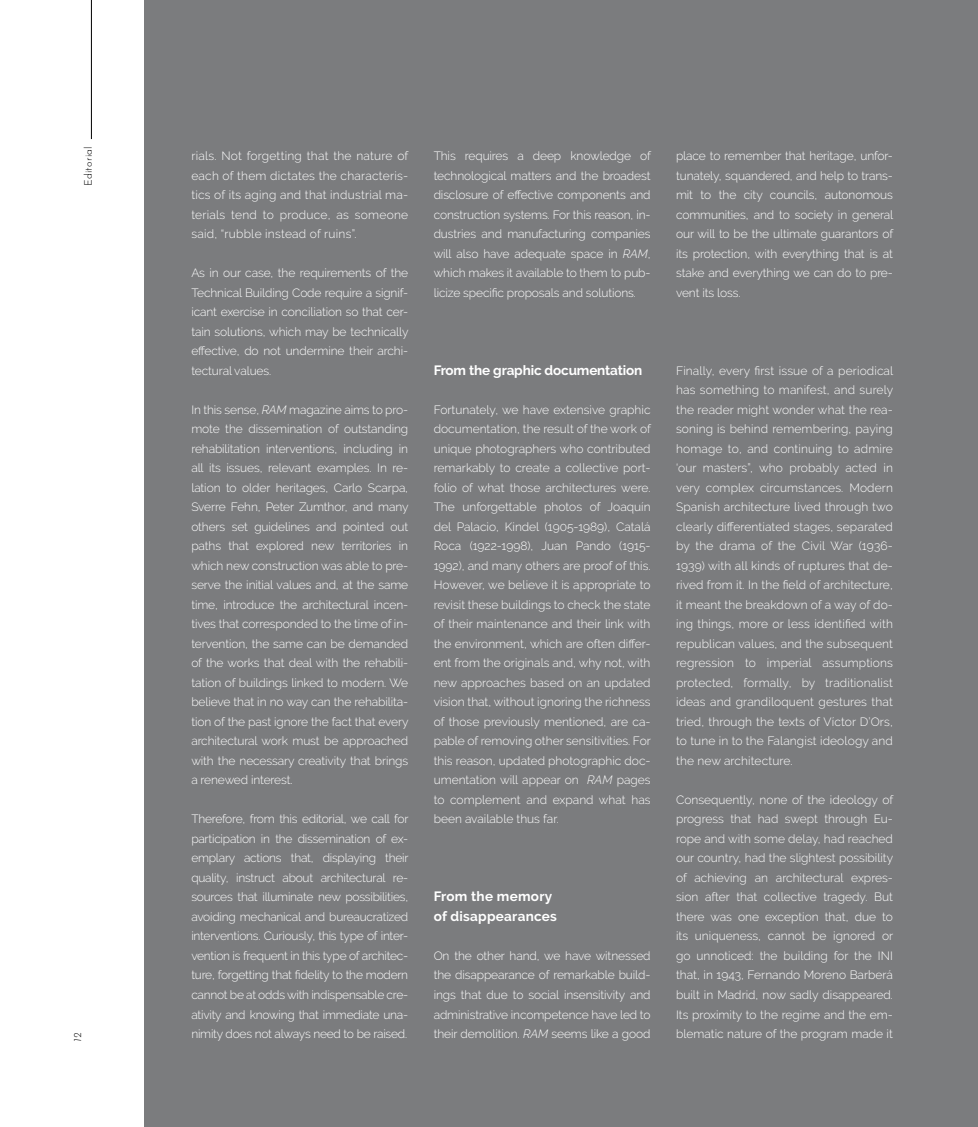
<style>
.page{position:relative;width:978px;height:1127px;background:#fff}
.page>*{position:absolute;margin:0;border:0;box-sizing:border-box;transform-origin:0 0}
.Traducciones_en_blanco{font:700 13.5px/19.5px "Raleway";letter-spacing:.02em;color:#fff}
.Traducciones_en_blanco-2{font:700 13.5px "Raleway";letter-spacing:-.01em;color:#fff}
.Traducciones_en_blanco-3{font:300 12px/19.5px "Raleway";letter-spacing:-.01em;color:#fff;text-align:justify}
.t1{font:100 10.5px "Josefin Sans";letter-spacing:.025em;color:#000}
.t2{font:italic 100 10.5px "Josefin Sans";color:#000}
.s1{font-style:italic}
</style>
<div class="page">
<div style="left:145px;top:0;width:833px;height:1127px;background:#7b7c7e"></div>
<hr style="left:91px;top:0;width:1px;height:139px;background:#000">
<p class="t1" style="left:80px;top:186px;width:42px;rotate:-90deg">Editorial</p>
<p class="t2" style="left:69px;top:1042px;width:11px;rotate:-90deg">12</p>
<p class="Traducciones_en_blanco-3" style="left:191px;top:146px;width:219px">rials. Not forgetting that the nature of each of them dictates the characteris&shy;tics of its aging and that industrial ma&shy;terials tend to produce, as someone said, “rubble instead of ruins”.</p>
<p class="Traducciones_en_blanco-3" style="left:191px;top:263px;width:219px">As in our case, the requirements of the Technical Building Code require a signif&shy;icant exercise in conciliation so that cer&shy;tain solutions, which may be technically effective, do not undermine their archi&shy;tectural values.</p>
<p class="Traducciones_en_blanco-3" style="left:191px;top:400px;width:219px">In this sense, <span class="s1">RAM</span> magazine aims to pro&shy;mote the dissemination of outstanding rehabilitation interventions, including in all its issues, relevant examples. In re&shy;lation to older heritages, Carlo Scarpa, Sverre Fehn, Peter Zumthor, and many others set guidelines and pointed out paths that explored new territories in which new construction was able to pre&shy;serve the initial values and, at the same time, introduce the architectural incen&shy;tives that corresponded to the time of in&shy;tervention, the same can be demanded of the works that deal with the rehabili&shy;tation of buildings linked to modern. We believe that in no way can the rehabilita&shy;tion of the past ignore the fact that every architectural work must be approached with the necessary creativity that brings a renewed interest.</p>
<p class="Traducciones_en_blanco-3" style="left:191px;top:809px;width:219px">Therefore, from this editorial, we call for participation in the dissemination of ex&shy;emplary actions that, displaying their quality, instruct about architectural re&shy;sources that illuminate new possibilities, avoiding mechanical and bureaucratized interventions. Curiously, this type of inter&shy;vention is frequent in this type of architec&shy;ture, forgetting that fidelity to the modern cannot be at odds with indispensable cre&shy;ativity and knowing that immediate una&shy;nimity does not always need to be raised.</p>
<p class="Traducciones_en_blanco-3" style="left:434px;top:146px;width:219px">This requires a deep knowledge of technological matters and the broadest disclosure of effective components and construction systems. For this reason, in&shy;dustries and manufacturing companies will also have adequate space in <span class="s1">RAM</span>, which makes it available to them to pub&shy;licize specific proposals and solutions.</p>
<p class="Traducciones_en_blanco-2" style="left:434px;top:362px;width:210px">From the graphic documentation</p>
<p class="Traducciones_en_blanco-3" style="left:434px;top:400px;width:219px">Fortunately, we have extensive graphic documentation, the result of the work of unique photographers who contributed remarkably to create a collective port&shy;folio of what those architectures were.<br>The unforgettable photos of Joaquín del Palacio, Kindel (1905-1989), Catalá Roca (1922-1998), Juan Pando (1915- 1992), and many others are proof of this.<br>However, we believe it is appropriate to revisit these buildings to check the state of their maintenance and their link with the environment, which are often differ&shy;ent from the originals and, why not, with new approaches based on an updated vision that, without ignoring the richness of those previously mentioned, are ca&shy;pable of removing other sensitivities. For this reason, updated photographic doc&shy;umentation will appear on <span class="s1">RAM</span> pages to complement and expand what has been available thus far.</p>
<p class="Traducciones_en_blanco" style="left:434px;top:887px;width:125px">From the memory of disappearances</p>
<p class="Traducciones_en_blanco-3" style="left:434px;top:946px;width:218px">On the other hand, we have witnessed the disappearance of remarkable build&shy;ings that due to social insensitivity and administrative incompetence have led to their demolition. <span class="s1">RAM</span> seems like a good</p>
<p class="Traducciones_en_blanco-3" style="left:676px;top:146px;width:219px">place to remember that heritage, unfor&shy;tunately, squandered, and help to trans&shy;mit to the city councils, autonomous communities, and to society in general our will to be the ultimate guarantors of its protection, with everything that is at stake and everything we can do to pre&shy;vent its loss.</p>
<p class="Traducciones_en_blanco-3" style="left:676px;top:361px;width:219px">Finally, every first issue of a periodical has something to manifest, and surely the reader might wonder what the rea&shy;soning is behind remembering, paying homage to, and continuing to admire ‘our masters”, who probably acted in very complex circumstances. Modern Spanish architecture lived through two clearly differentiated stages, separated by the drama of the Civil War (1936- 1939) with all kinds of ruptures that de&shy;rived from it. In the field of architecture, it meant the breakdown of a way of do&shy;ing things, more or less identified with republican values, and the subsequent regression to imperial assumptions protected, formally, by traditionalist ideas and grandiloquent gestures that tried, through the texts of Víctor D’Ors, to tune in to the Falangist ideology and the new architecture.</p>
<p class="Traducciones_en_blanco-3" style="left:676px;top:790px;width:219px">Consequently, none of the ideology of progress that had swept through Eu&shy;rope and with some delay, had reached our country, had the slightest possibility of achieving an architectural expres&shy;sion after that collective tragedy. But there was one exception that, due to its uniqueness, cannot be ignored or go unnoticed: the building for the INI that, in 1943, Fernando Moreno Barberá built in Madrid, now sadly disappeared.<br>Its proximity to the regime and the em&shy;blematic nature of the program made it</p>
</div>
